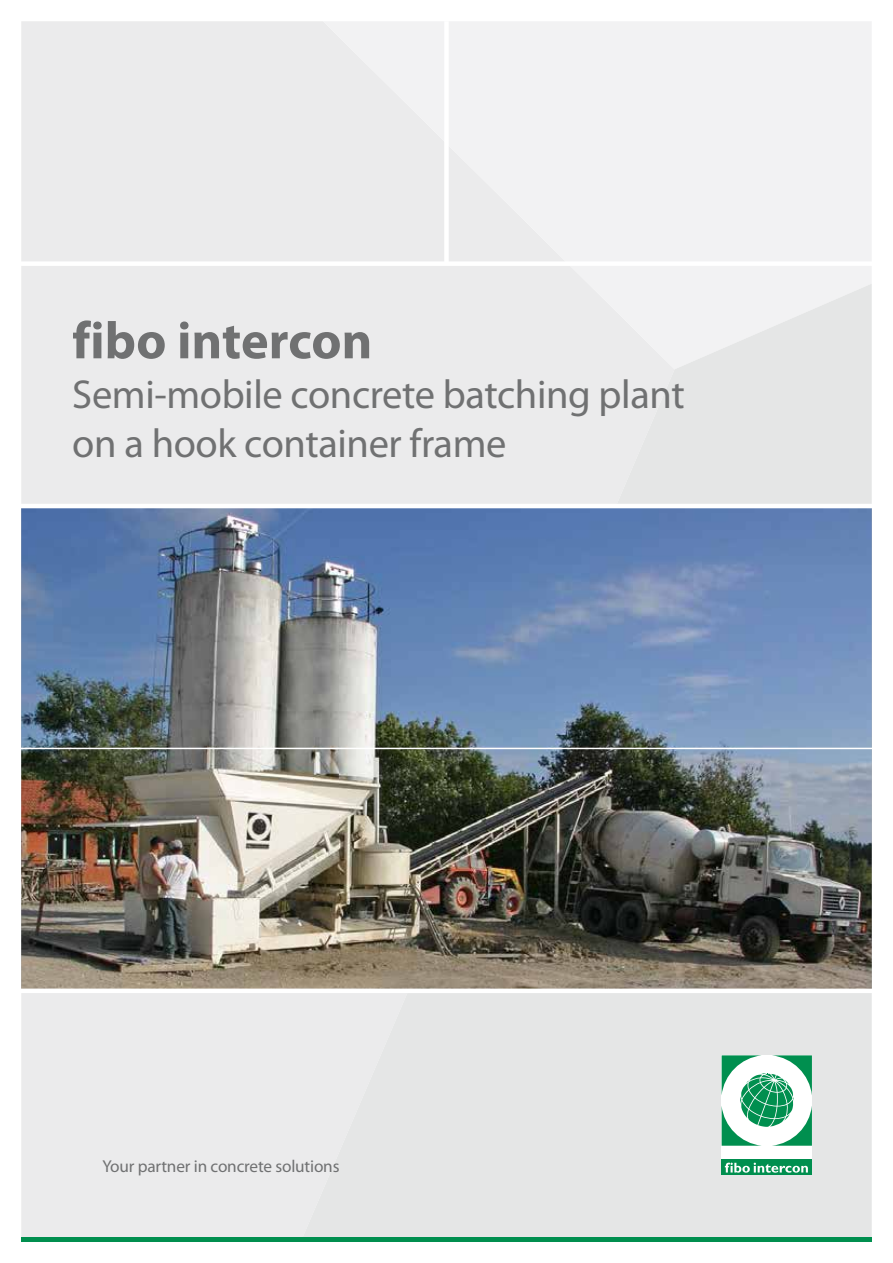
<style>
.page{position:relative;width:893px;height:1263px;background:#fff}
.page>*{position:absolute;margin:0;border:0;box-sizing:border-box;transform-origin:0 0}
.t1{font:700 52.5px "Myriad Pro";color:#707172}
.t2{font:40.5px/49.5px "Myriad Pro";letter-spacing:-.01em;color:#707172}
.t3{font:17.25px "Myriad Pro";letter-spacing:-.01em;color:#707172}
</style>
<div class="page">
<div style="left:21px;top:21px;width:302px;height:1216px;background:#ebebec"></div>
<div style="left:323px;top:22px;width:549px;height:262px;background:#f2f2f3"></div>
<div style="left:301px;top:284px;width:571px;height:953px;background:#e5e6e6"></div>
<div style="left:21px;top:1237px;width:851px;height:5px;background:#008f4f"></div>
<img style="left:21px;top:508px;width:851px;height:480px">
<div style="left:0;top:261px;width:893px;height:5px;background:#fff"></div>
<hr style="left:0;top:504px;width:893px;height:4px;background:#fff">
<hr style="left:0;top:748px;width:893px;height:1px;background:#fff">
<div style="left:0;top:988px;width:893px;height:5px;background:#fff"></div>
<div style="left:444px;top:21px;width:5px;height:243px;background:#fff"></div>
<div style="left:722px;top:1055px;width:90px;height:120px;background:#fff"></div>
<div style="left:722px;top:1159px;width:90px;height:16px;background:#008f4f"></div>
<svg style="left:725px;top:1163px;width:83px;height:10px"></svg>
<svg style="left:722px;top:1055px;width:90px;height:91px"></svg>
<p class="t1" style="left:72px;top:306px;width:302px">fibo intercon</p>
<p class="t2" style="left:72px;top:369px;width:614px">Semi-mobile concrete batching plant on a hook container frame</p>
<p class="t3" style="left:102px;top:1156px;width:239px">Your partner in concrete solutions</p>
</div>
